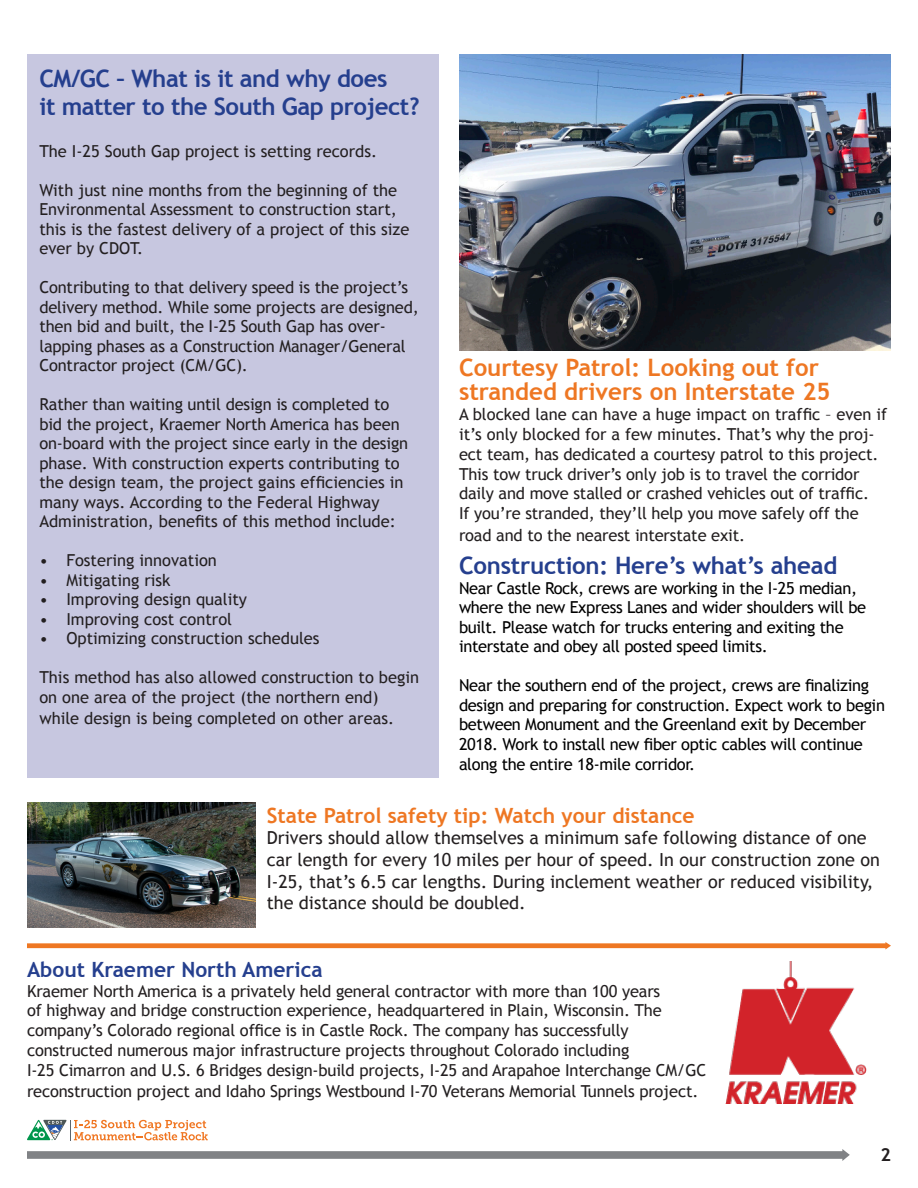
<style>
.page{position:relative;width:918px;height:1188px;background:#fff}
.page>*{position:absolute;margin:0;border:0;box-sizing:border-box;transform-origin:0 0}
.t1{font:700 24px/28.8px "Trebuchet MS";letter-spacing:-.02em;color:#253f8e}
.t2{font:700 24px/24px "Trebuchet MS";color:#ee7723}
.t3{font:700 21px "Trebuchet MS";color:#ee7723}
.t4{font:700 21px "Trebuchet MS";color:#253f8e}
.t5{font:18px/21.6px "Trebuchet MS";color:#231f20}
.t6{font:700 18px "Trebuchet MS";color:#231f20}
.t7{font:16.5px/19.5px "Trebuchet MS";letter-spacing:-.01em;color:#231f20}
.t8{font:16.5px/19.6px "Trebuchet MS";letter-spacing:-.02em;color:#000}
</style>
<div class="page">
<svg style="left:27px;top:1120px;width:181px;height:20px"></svg>
<svg style="left:27px;top:1149px;width:823px;height:12px"></svg>
<div style="left:27px;top:54px;width:411px;height:724px;background:#c7c7e0"></div>
<img style="left:27px;top:802px;width:229px;height:125px">
<svg style="left:27px;top:942px;width:864px;height:8px"></svg>
<img style="left:726px;top:961px;width:140px;height:142px">
<img style="left:459px;top:54px;width:432px;height:297px">
<p class="t1" style="left:39px;top:64px;width:382px">CM/GC – What is it and why does<br>it matter to the South Gap project?</p>
<p class="t7" style="left:39px;top:141px;width:339px">The I-25 South Gap project is setting records.</p>
<p class="t7" style="left:39px;top:180px;width:372px">With just nine months from the beginning of the Environmental Assessment to construction start, this is the fastest delivery of a project of this size ever by CDOT.</p>
<p class="t7" style="left:39px;top:278px;width:381px">Contributing to that delivery speed is the project’s delivery method. While some projects are designed, then bid and built, the I-25 South Gap has over&shy;lapping phases as a Construction Manager/General Contractor project (CM/GC).</p>
<p class="t7" style="left:39px;top:395px;width:370px">Rather than waiting until design is completed to bid the project, Kraemer North America has been on-board with the project since early in the design phase. With construction experts contributing to the design team, the project gains efficiencies in many ways. According to the Federal Highway Administration, benefits of this method include:</p>
<p class="t7" style="left:39px;top:551px;width:179px">• Fostering innovation</p>
<p class="t7" style="left:39px;top:570px;width:133px">• Mitigating risk</p>
<p class="t7" style="left:39px;top:590px;width:209px">• Improving design quality</p>
<p class="t7" style="left:39px;top:609px;width:194px">• Improving cost control</p>
<p class="t7" style="left:39px;top:629px;width:282px">• Optimizing construction schedules</p>
<p class="t7" style="left:39px;top:668px;width:381px">This method has also allowed construction to begin on one area of the project (the northern end)</p>
<p class="t7" style="left:39px;top:709px;width:356px">while design is being completed on other areas.</p>
<p class="t2" style="left:459px;top:356px;width:373px">Courtesy Patrol: Looking out for stranded drivers on Interstate 25</p>
<p class="t7" style="left:459px;top:405px;width:430px">A blocked lane can have a huge impact on traffic – even if it’s only blocked for a few minutes. That’s why the proj&shy;ect team, has dedicated a courtesy patrol to this project.<br>This tow truck driver’s only job is to travel the corridor daily and move stalled or crashed vehicles out of traffic.<br>If you’re stranded, they’ll help you move safely off the</p>
<p class="t7" style="left:459px;top:526px;width:288px">road and to the nearest interstate exit.</p>
<p class="t1" style="left:459px;top:552px;width:380px">Construction: Here’s what’s ahead</p>
<p class="t8" style="left:459px;top:579px;width:409px">Near Castle Rock, crews are working in the I-25 median, where the new Express Lanes and wider shoulders will be built. Please watch for trucks entering and exiting the interstate and obey all posted speed limits.</p>
<p class="t8" style="left:459px;top:676px;width:428px">Near the southern end of the project, crews are finalizing design and preparing for construction. Expect work to begin between Monument and the Greenland exit by December 2018. Work to install new fiber optic cables will continue along the entire 18-mile corridor.</p>
<p class="t3" style="left:267px;top:802px;width:429px">State Patrol safety tip: Watch your distance</p>
<p class="t5" style="left:267px;top:827px;width:615px">Drivers should allow themselves a minimum safe following distance of one car length for every 10 miles per hour of speed. In our construction zone on I-25, that’s 6.5 car lengths. During inclement weather or reduced visibility, the distance should be doubled.</p>
<p class="t4" style="left:27px;top:956px;width:297px">About Kraemer North America</p>
<p class="t7" style="left:27px;top:981px;width:681px">Kraemer North America is a privately held general contractor with more than 100 years<br>of highway and bridge construction experience, headquartered in Plain, Wisconsin. The company’s Colorado regional office is in Castle Rock. The company has successfully constructed numerous major infrastructure projects throughout Colorado including<br>I-25 Cimarron and U.S. 6 Bridges design-build projects, I-25 and Arapahoe Interchange CM/GC</p>
<p class="t7" style="left:27px;top:1082px;width:673px">reconstruction project and Idaho Springs Westbound I-70 Veterans Memorial Tunnels project.</p>
<p class="t6" style="left:880px;top:1143px;width:12px">2</p>
</div>
